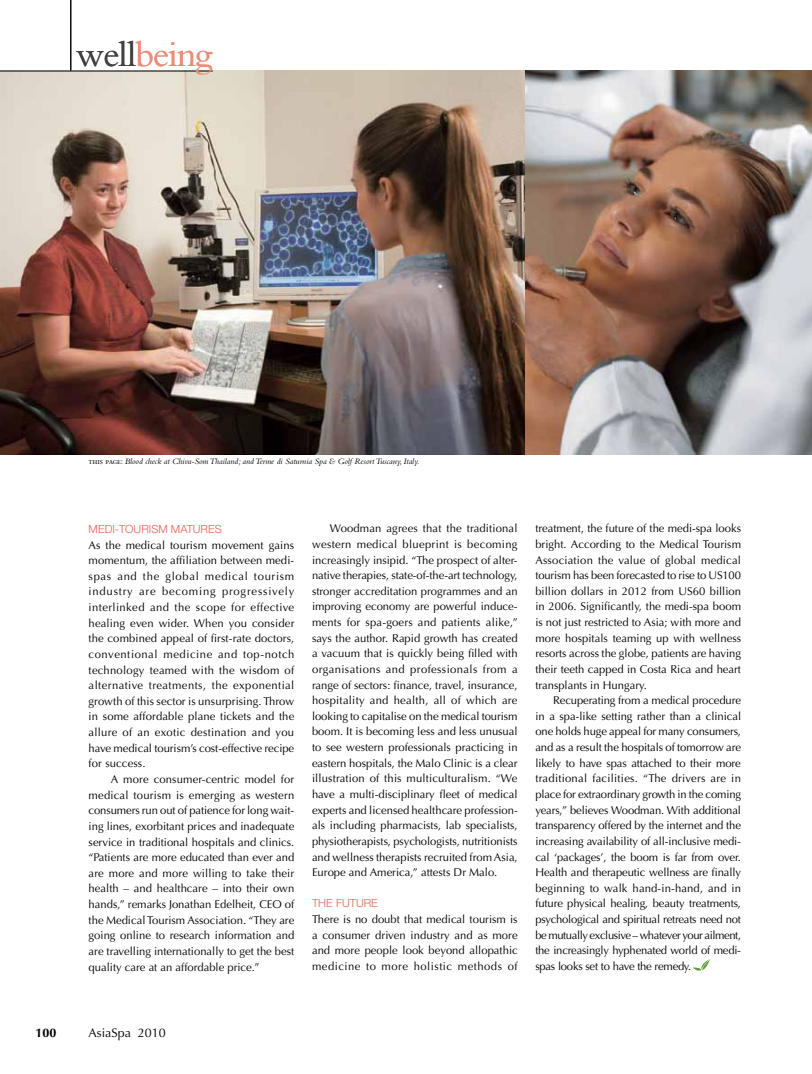
<style>
.page{position:relative;width:812px;height:1074px;background:#fff}
.page>*{position:absolute;margin:0;border:0;box-sizing:border-box;transform-origin:0 0}
.t1{font:37.5px "Bembo";letter-spacing:-.025em;color:#ec8d79}
.t2{font:12.5px "Optima";color:#000}
.t3{font:700 12.5px "Optima";color:#000}
.t4{font:11.25px/15.6px "Optima";color:#000;text-align:justify}
.t5{font:300 11.25px "Helvetica Neue";color:#e56053}
.t6{font:italic 8.75px "Bembo";color:#000}
.s1{color:#414042}
.s2{font-family:"Bembo SC";font-style:normal}
</style>
<div class="page">
<img style="left:0;top:71px;width:811px;height:383px">
<hr style="left:71px;top:0;width:1px;height:71px;background:#000">
<hr style="left:0;top:71px;width:213px;height:1px;background:#000">
<svg style="left:692px;top:959px;width:18px;height:12px"></svg>
<h1 class="t1" style="left:76px;top:32px;width:138px"><span class="s1">well</span>being</h1>
<p class="t6" style="left:89px;top:456px;width:332px"><span class="s2">this page:</span> Blood check at Chiva-Som Thailand; and Terme di Saturnia Spa &amp; Golf Resort Tuscany, Italy.</p>
<p class="t5" style="left:89px;top:522px;width:135px">MEDI-TOURISM MATURES</p>
<p class="t4" style="left:89px;top:537px;width:207px">As the medical tourism movement gains momentum, the affiliation between medi&shy;spas and the global medical tourism industry are becoming progressively interlinked and the scope for effective healing even wider. When you consider the combined appeal of first-rate doctors, conventional medicine and top-notch technology teamed with the wisdom of alternative treatments, the exponential growth of this sector is unsurprising. Throw in some affordable plane tickets and the allure of an exotic destination and you have medical tourism’s cost-effective recipe for success.</p>
<p class="t4" style="left:89px;top:771px;width:207px;text-indent:22px">A more consumer-centric model for medical tourism is emerging as western consumers run out of patience for long wait&shy;ing lines, exorbitant prices and inadequate service in traditional hospitals and clinics. “Patients are more educated than ever and are more and more willing to take their health – and healthcare – into their own hands,” remarks Jonathan Edelheit, CEO of the Medical Tourism Association. “They are going online to research information and are travelling internationally to get the best quality care at an affordable price.”</p>
<p class="t4" style="left:312px;top:521px;width:207px;text-indent:18px">Woodman agrees that the traditional western medical blueprint is becoming increasingly insipid. “The prospect of alter&shy;native therapies, state-of-the-art technology, stronger accreditation programmes and an improving economy are powerful induce&shy;ments for spa-goers and patients alike,” says the author. Rapid growth has created a vacuum that is quickly being filled with organisations and professionals from a range of sectors: finance, travel, insurance, hospitality and health, all of which are looking to capitalise on the medical tourism boom. It is becoming less and less unusual to see western professionals practicing in eastern hospitals, the Malo Clinic is a clear illustration of this multiculturalism. “We have a multi-disciplinary fleet of medical experts and licensed healthcare profession&shy;als including pharmacists, lab specialists, physiotherapists, psychologists, nutritionists and wellness therapists recruited from Asia, Europe and America,” attests Dr Malo.</p>
<p class="t5" style="left:312px;top:896px;width:67px">THE FUTURE</p>
<p class="t4" style="left:312px;top:911px;width:207px">There is no doubt that medical tourism is a consumer driven industry and as more and more people look beyond allopathic medicine to more holistic methods of</p>
<p class="t4" style="left:535px;top:521px;width:207px">treatment, the future of the medi-spa looks bright. According to the Medical Tourism Association the value of global medical tourism has been forecasted to rise to US100 billion dollars in 2012 from US60 billion in 2006. Significantly, the medi-spa boom is not just restricted to Asia; with more and more hospitals teaming up with wellness resorts across the globe, patients are having their teeth capped in Costa Rica and heart transplants in Hungary.</p>
<p class="t4" style="left:535px;top:693px;width:207px;text-indent:18px">Recuperating from a medical procedure in a spa-like setting rather than a clinical one holds huge appeal for many consumers, and as a result the hospitals of tomorrow are likely to have spas attached to their more traditional facilities. “The drivers are in place for extraordinary growth in the coming years,” believes Woodman. With additional transparency offered by the internet and the increasing availability of all-inclusive medi&shy;cal ‘packages’, the boom is far from over.<br>Health and therapeutic wellness are finally beginning to walk hand-in-hand, and in future physical healing, beauty treatments, psychological and spiritual retreats need not be mutually exclusive – whatever your ailment, the increasingly hyphenated world of medi&shy;spas looks set to have the remedy.</p>
<p class="t3" style="left:35px;top:1025px;width:22px">100</p>
<p class="t2" style="left:89px;top:1025px;width:79px">AsiaSpa 2010</p>
</div>
